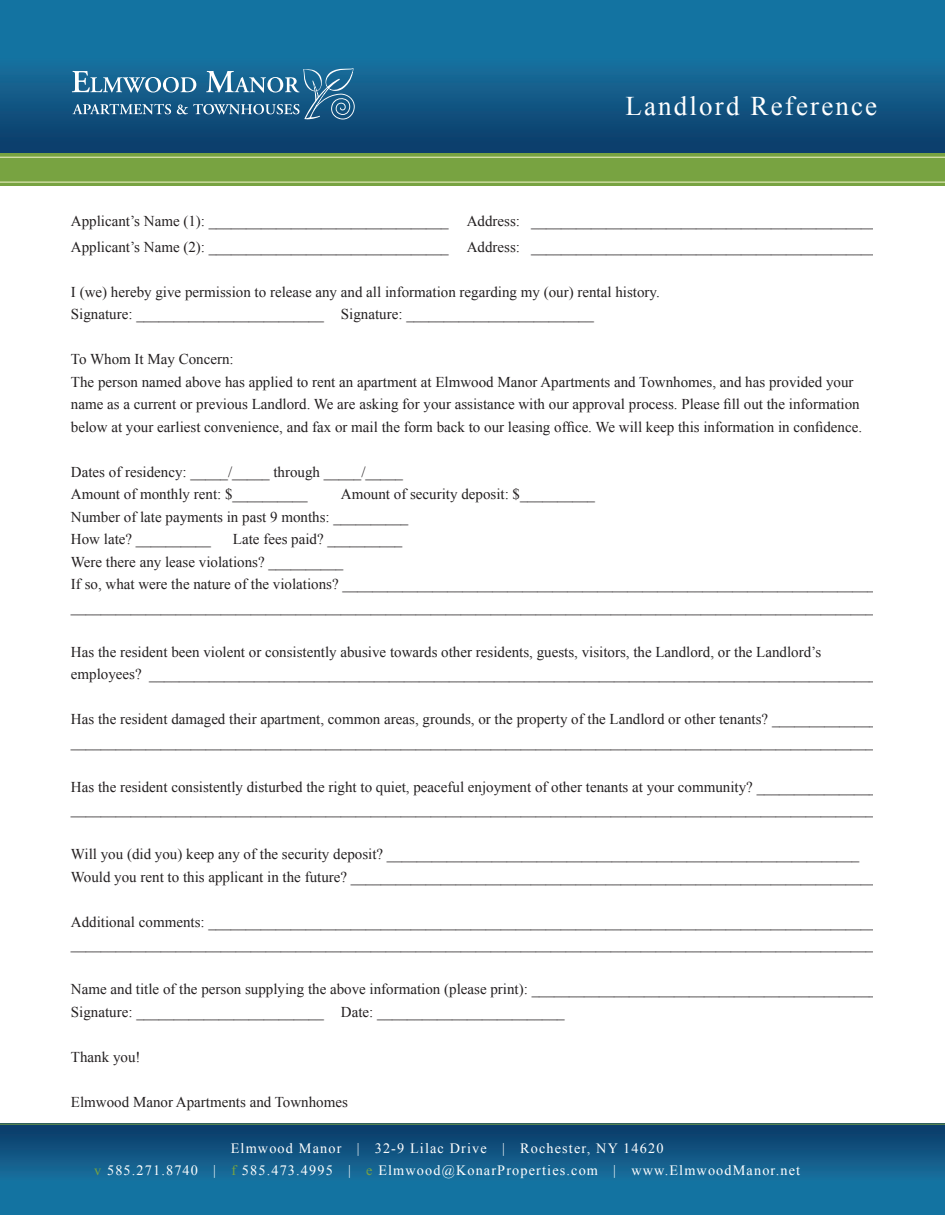
<style>
.page{position:relative;width:945px;height:1215px;background:#fff}
.page>*{position:absolute;margin:0;border:0;box-sizing:border-box;transform-origin:0 0}
.t1{font:27px "Times New Roman";letter-spacing:.08em;color:#fff}
.t2{font:15px/22.5px "Times New Roman";color:#231f20}
.t3{font:14.25px "Times New Roman";letter-spacing:.08em;color:#fff}
.s1{color:#78a341}
</style>
<div class="page">
<div style="left:0;top:1124px;width:945px;height:91px;background:linear-gradient(to bottom,#0f406d,#1681af)"></div>
<div style="left:0;top:0;width:945px;height:153px;background:linear-gradient(to bottom,#1681af,#0e416e)"></div>
<div style="left:0;top:153px;width:945px;height:33px;background:#78a341"></div>
<hr style="left:0;top:157px;width:945px;height:1px;background:#f2f5cb">
<hr style="left:0;top:182px;width:945px;height:1px;background:#f2f5cb">
<svg style="left:72px;top:68px;width:283px;height:51px;background:#3a779c"></svg>
<hr style="left:0;top:1124px;width:945px;height:1px;background:#78a341">
<p class="t1" style="left:625px;top:88px;width:253px">Landlord Reference</p>
<p class="t2" style="left:71px;top:210px;width:807px">Applicant’s Name (1): ________________________________ Address: ______________________________________________</p>
<p class="t2" style="left:71px;top:235px;width:807px">Applicant’s Name (2): ________________________________ Address: ______________________________________________</p>
<p class="t2" style="left:71px;top:280px;width:590px">I (we) hereby give permission to release any and all information regarding my (our) rental history.</p>
<p class="t2" style="left:71px;top:303px;width:524px">Signature: _________________________ Signature: _________________________</p>
<p class="t2" style="left:71px;top:348px;width:164px">To Whom It May Concern:</p>
<p class="t2" style="left:71px;top:370px;width:793px">The person named above has applied to rent an apartment at Elmwood Manor Apartments and Townhomes, and has provided your name as a current or previous Landlord. We are asking for your assistance with our approval process. Please fill out the information below at your earliest convenience, and fax or mail the form back to our leasing office. We will keep this information in confidence.</p>
<p class="t2" style="left:71px;top:460px;width:334px">Dates of residency: _____/_____ through _____/_____</p>
<p class="t2" style="left:71px;top:483px;width:238px">Amount of monthly rent: $__________</p>
<p class="t2" style="left:341px;top:483px;width:256px">Amount of security deposit: $__________</p>
<p class="t2" style="left:71px;top:505px;width:339px">Number of late payments in past 9 months: __________</p>
<p class="t2" style="left:71px;top:528px;width:141px">How late? __________</p>
<p class="t2" style="left:233px;top:528px;width:171px">Late fees paid? __________</p>
<p class="t2" style="left:71px;top:550px;width:274px">Were there any lease violations? __________</p>
<p class="t2" style="left:71px;top:573px;width:806px">If so, what were the nature of the violations? _______________________________________________________________________</p>
<p class="t2" style="left:71px;top:595px;width:804px">___________________________________________________________________________________________________________</p>
<p class="t2" style="left:71px;top:640px;width:807px">Has the resident been violent or consistently abusive towards other residents, guests, visitors, the Landlord, or the Landlord’s employees? _________________________________________________________________________________________________</p>
<p class="t2" style="left:71px;top:708px;width:808px">Has the resident damaged their apartment, common areas, grounds, or the property of the Landlord or other tenants? ______________</p>
<p class="t2" style="left:71px;top:730px;width:804px">___________________________________________________________________________________________________________</p>
<p class="t2" style="left:71px;top:775px;width:807px">Has the resident consistently disturbed the right to quiet, peaceful enjoyment of other tenants at your community? ________________</p>
<p class="t2" style="left:71px;top:798px;width:804px">___________________________________________________________________________________________________________</p>
<p class="t2" style="left:71px;top:843px;width:790px">Will you (did you) keep any of the security deposit? _______________________________________________________________</p>
<p class="t2" style="left:71px;top:865px;width:807px">Would you rent to this applicant in the future? ______________________________________________________________________</p>
<p class="t2" style="left:71px;top:910px;width:807px">Additional comments: _________________________________________________________________________________________</p>
<p class="t2" style="left:71px;top:933px;width:804px">___________________________________________________________________________________________________________</p>
<p class="t2" style="left:71px;top:978px;width:807px">Name and title of the person supplying the above information (please print): ______________________________________________</p>
<p class="t2" style="left:71px;top:1000px;width:495px">Signature: _________________________ Date: _________________________</p>
<p class="t2" style="left:71px;top:1045px;width:71px">Thank you!</p>
<p class="t2" style="left:71px;top:1090px;width:278px">Elmwood Manor Apartments and Townhomes</p>
<p class="t3" style="left:231px;top:1139px;width:434px">Elmwood Manor | 32-9 Lilac Drive | Rochester, NY 14620</p>
<p class="t3" style="left:94px;top:1161px;width:708px"><span class="s1">v</span> 585.271.8740 | <span class="s1">f</span> 585.473.4995 | <span class="s1">e</span> Elmwood@KonarProperties.com | www.ElmwoodManor.net</p>
</div>
